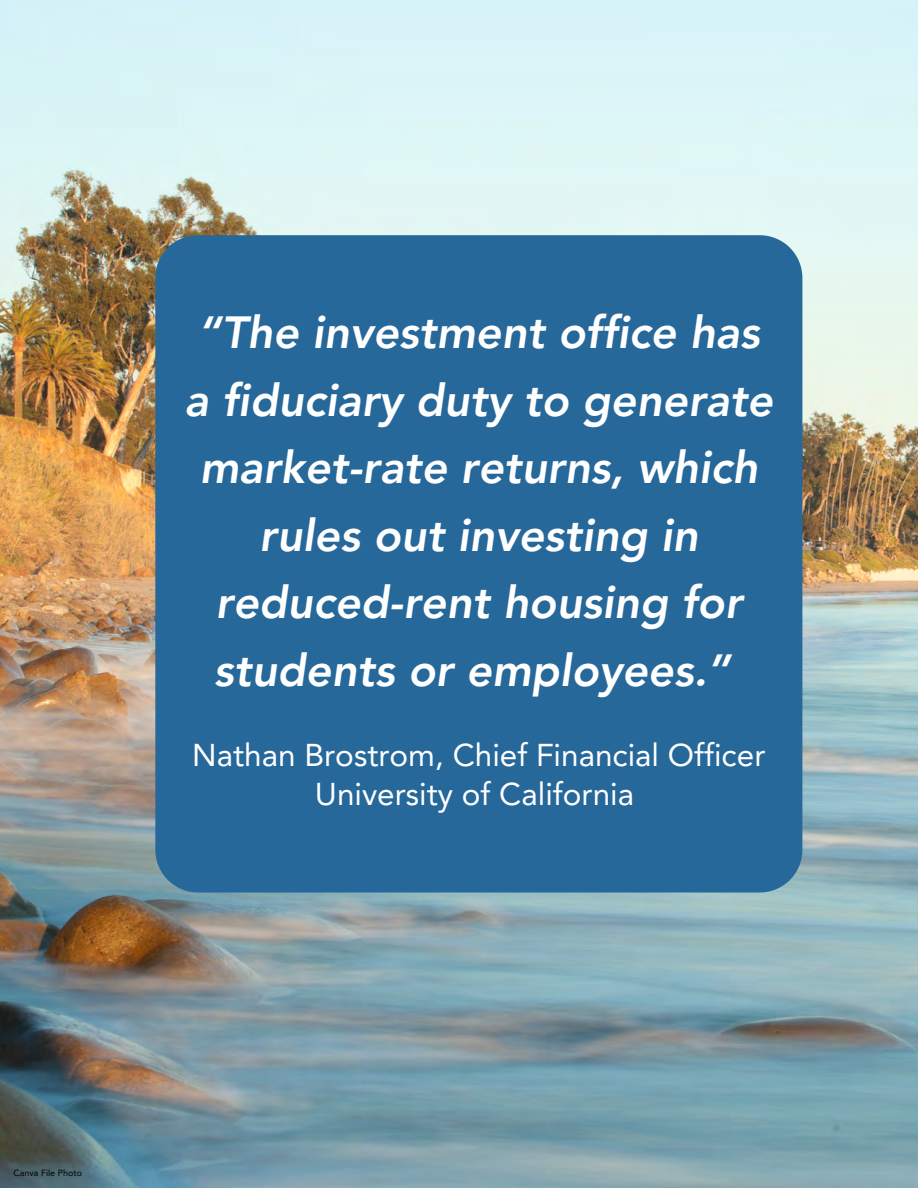
<style>
.page{position:relative;width:918px;height:1188px;background:#fff}
.page>*{position:absolute;margin:0;border:0;box-sizing:border-box;transform-origin:0 0}
.t1{font:italic 800 45px/67.5px "Avenir LT Pro";color:#fff;text-align:center}
.t2{font:31.5px/39.3px "Avenir LT Pro";color:#fff;text-align:center}
.t3{font:9px "Avenir LT Pro";color:#000}
</style>
<div class="page">
<img style="left:0;top:0;width:918px;height:1188px">
<div style="left:155px;top:235px;width:647px;height:658px;background:#27689b"></div>
<p class="t1" style="left:185px;top:303px;width:590px">“The investment office has a fiduciary duty to generate market-rate returns, which rules out investing in reduced-rent housing for students or employees.”</p>
<p class="t2" style="left:192px;top:738px;width:575px">Nathan Brostrom, Chief Financial Officer<br>University of California</p>
<p class="t3" style="left:13px;top:1169px;width:70px">Canva File Photo</p>
</div>
